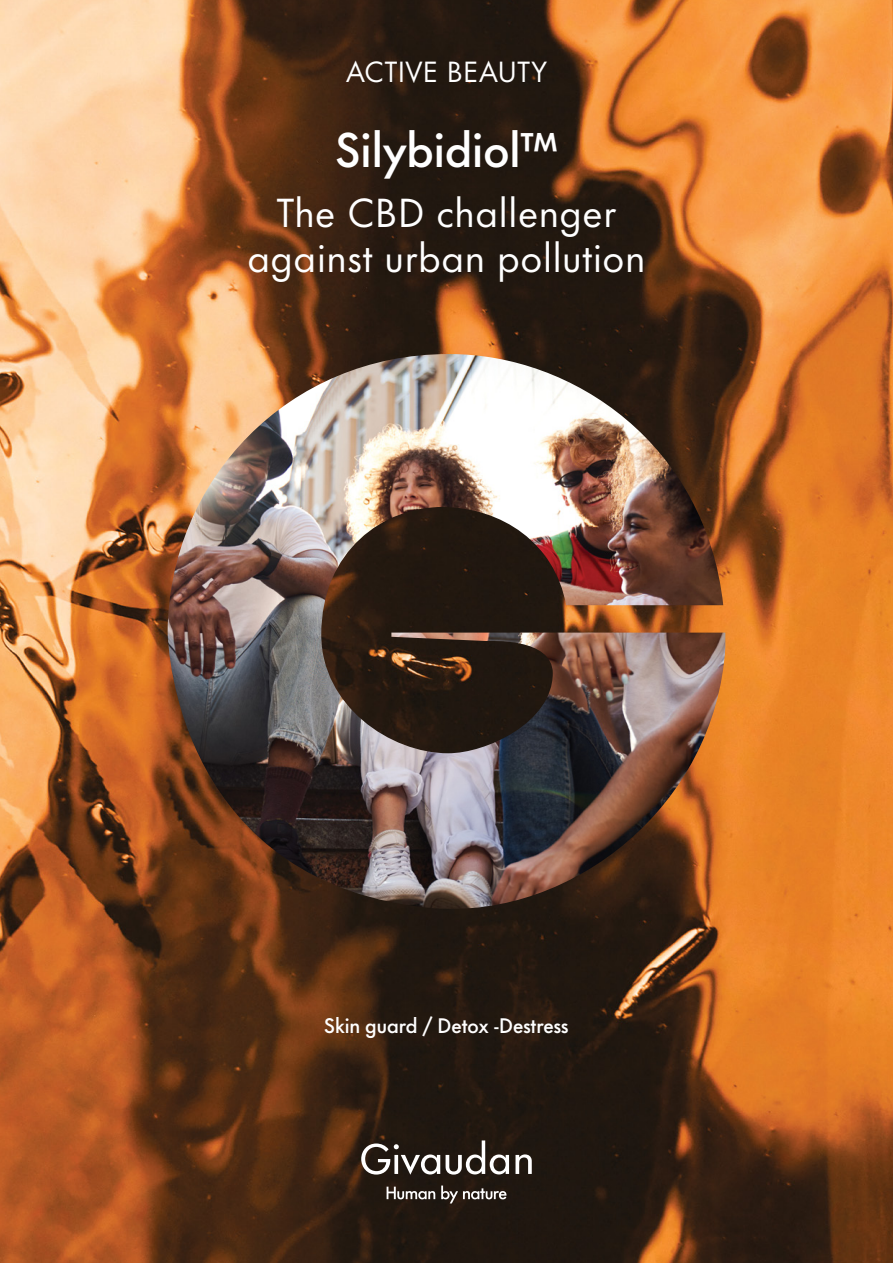
<style>
.page{position:relative;width:893px;height:1263px;background:#fff}
.page>*{position:absolute;margin:0;border:0;box-sizing:border-box;transform-origin:0 0}
.t1{font:500 45px "Futura Now Headline";color:#fff}
.t2{font:37.5px/45px "Futura Now Text";color:#fff;text-align:center}
.t3{font:27px "Futura Now Text";letter-spacing:.005em;color:#fff}
.t4{font:500 19.5px "Futura Now Headline";color:#fff}
</style>
<div class="page">
<img style="left:0;top:0;width:893px;height:1263px">
<svg style="left:387px;top:1187px;width:48px;height:12px"></svg>
<svg style="left:441px;top:1185px;width:65px;height:18px"></svg>
<svg style="left:361px;top:1140px;width:171px;height:35px"></svg>
<svg style="left:821px;top:0;width:72px;height:59px;background:#f79c44"></svg>
<img style="left:168px;top:354px;width:557px;height:556px">
<p class="t3" style="left:346px;top:50px;width:202px">ACTIVE BEAUTY</p>
<p class="t1" style="left:335px;top:113px;width:223px">Silybidiol™</p>
<p class="t2" style="left:247px;top:188px;width:400px">The CBD challenger against urban pollution</p>
<p class="t4" style="left:324px;top:1010px;width:246px">Skin guard / Detox -Destress</p>
</div>
